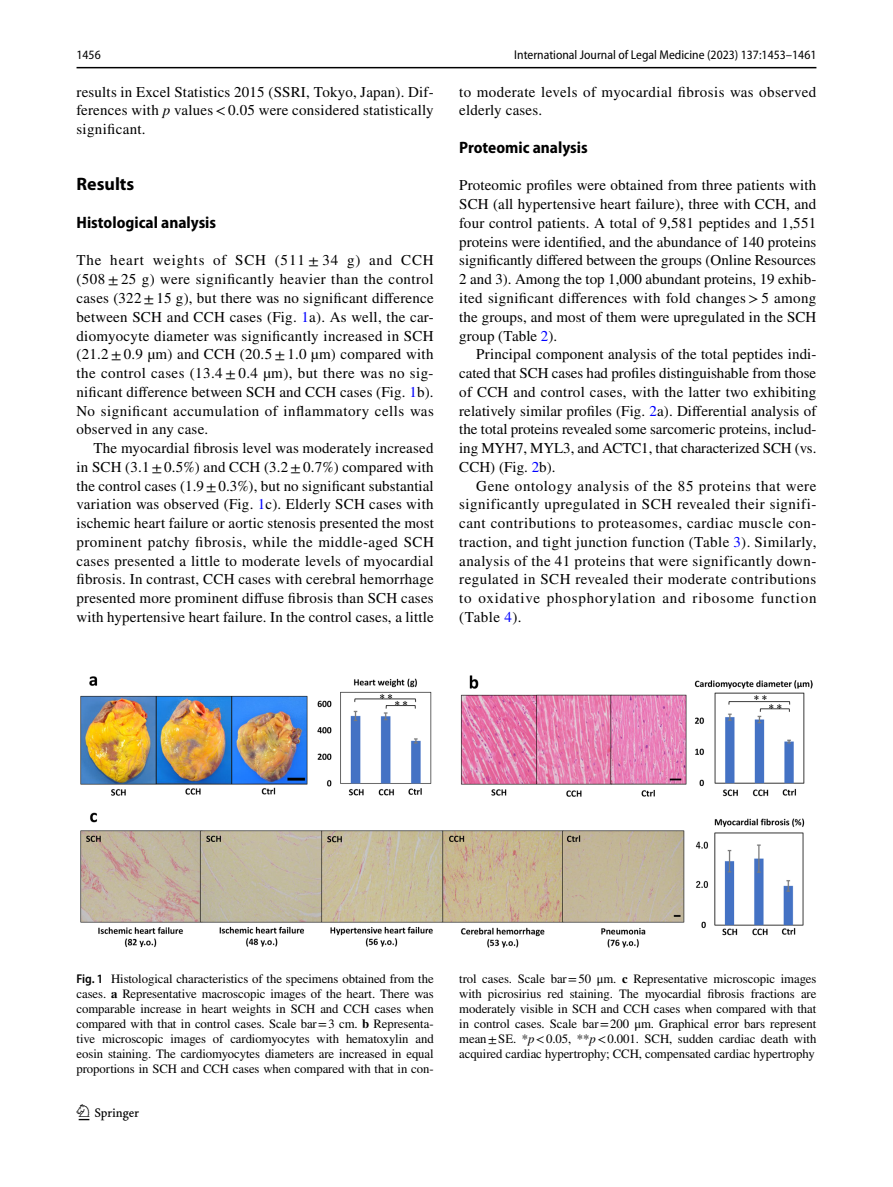
<style>
.page{position:relative;width:893px;height:1187px;background:#fff}
.page>*{position:absolute;margin:0;border:0;box-sizing:border-box;transform-origin:0 0}
.t1{font:22.5px "Springnew Regular 2";color:#000}
.t2{font:700 18px "Myriad Pro";color:#000}
.t3{font:700 semi-condensed 16.5px "Myriad Pro";color:#000}
.t4{font:15px/18.8px "STIX";letter-spacing:.015em;color:#000;text-align:justify}
.t5{font:12.75px/15px "STIX";letter-spacing:-.005em;color:#000;text-align:justify}
.t6{font:semi-condensed 12.75px "Myriad Pro";color:#000}
.s1{font-style:italic}
.s2{color:#00f}
.s3{font-family:"Myriad Pro";font-weight:600;font-stretch:semi-condensed}
.s4{font-weight:700}
</style>
<div class="page">
<hr style="left:77px;top:67px;width:739px;height:1px;background:#000">
<img style="left:81px;top:675px;width:731px;height:272px">
<p class="t6" style="left:77px;top:48px;width:26px">1456</p>
<p class="t6" style="left:514px;top:48px;width:304px">International Journal of Legal Medicine (2023) 137:1453–1461</p>
<p class="t4" style="left:77px;top:83px;width:359px">results in Excel Statistics 2015 (SSRI, Tokyo, Japan). Dif&shy;ferences with <span class="s1">p</span> values&lt;0.05 were considered statistically significant.</p>
<p class="t2" style="left:77px;top:173px;width:59px">Results</p>
<p class="t3" style="left:77px;top:213px;width:141px">Histological analysis</p>
<p class="t4" style="left:77px;top:252px;width:359px">The heart weights of SCH (511 ± 34 g) and CCH (508 ± 25 g) were significantly heavier than the control cases (322±15 g), but there was no significant difference between SCH and CCH cases (Fig. <span class="s2">1</span>a). As well, the car&shy;diomyocyte diameter was significantly increased in SCH (21.2±0.9 µm) and CCH (20.5±1.0 µm) compared with the control cases (13.4 ± 0.4 µm), but there was no sig&shy;nificant difference between SCH and CCH cases (Fig. <span class="s2">1</span>b).<br>No significant accumulation of inflammatory cells was observed in any case.</p>
<p class="t4" style="left:77px;top:439px;width:359px;text-indent:17px">The myocardial fibrosis level was moderately increased in SCH (3.1±0.5%) and CCH (3.2±0.7%) compared with the control cases (1.9±0.3%), but no significant substantial variation was observed (Fig. <span class="s2">1</span>c). Elderly SCH cases with ischemic heart failure or aortic stenosis presented the most prominent patchy fibrosis, while the middle-aged SCH cases presented a little to moderate levels of myocardial fibrosis. In contrast, CCH cases with cerebral hemorrhage presented more prominent diffuse fibrosis than SCH cases with hypertensive heart failure. In the control cases, a little</p>
<p class="t4" style="left:459px;top:83px;width:359px">to moderate levels of myocardial fibrosis was observed elderly cases.</p>
<p class="t3" style="left:459px;top:138px;width:130px">Proteomic analysis</p>
<p class="t4" style="left:459px;top:177px;width:359px">Proteomic profiles were obtained from three patients with SCH (all hypertensive heart failure), three with CCH, and four control patients. A total of 9,581 peptides and 1,551 proteins were identified, and the abundance of 140 proteins significantly differed between the groups (Online Resources 2 and 3). Among the top 1,000 abundant proteins, 19 exhib&shy;ited significant differences with fold changes &gt;5 among the groups, and most of them were upregulated in the SCH group (Table <span class="s2">2</span>).</p>
<p class="t4" style="left:459px;top:346px;width:359px;text-indent:17px">Principal component analysis of the total peptides indi&shy;cated that SCH cases had profiles distinguishable from those of CCH and control cases, with the latter two exhibiting relatively similar profiles (Fig. <span class="s2">2</span>a). Differential analysis of the total proteins revealed some sarcomeric proteins, includ&shy;ing MYH7, MYL3, and ACTC1, that characterized SCH (vs.<br>CCH) (Fig. <span class="s2">2</span>b).</p>
<p class="t4" style="left:459px;top:477px;width:359px;text-indent:17px">Gene ontology analysis of the 85 proteins that were significantly upregulated in SCH revealed their signifi&shy;cant contributions to proteasomes, cardiac muscle con&shy;traction, and tight junction function (Table <span class="s2">3</span>). Similarly, analysis of the 41 proteins that were significantly down&shy;regulated in SCH revealed their moderate contributions to oxidative phosphorylation and ribosome function (Table <span class="s2">4</span>).</p>
<p class="t5" style="left:77px;top:971px;width:359px"><span class="s3">Fig. 1</span> Histological characteristics of the specimens obtained from the cases. <span class="s4">a</span> Representative macroscopic images of the heart. There was comparable increase in heart weights in SCH and CCH cases when compared with that in control cases. Scale bar=3 cm. <span class="s4">b</span> Representa&shy;tive microscopic images of cardiomyocytes with hematoxylin and eosin staining. The cardiomyocytes diameters are increased in equal proportions in SCH and CCH cases when compared with that in con-</p>
<p class="t5" style="left:459px;top:971px;width:359px">trol cases. Scale bar=50 μm. <span class="s4">c</span> Representative microscopic images with picrosirius red staining. The myocardial fibrosis fractions are moderately visible in SCH and CCH cases when compared with that in control cases. Scale bar=200 μm. Graphical error bars represent mean±SE. *<span class="s1">p</span>&lt;0.05, **<span class="s1">p</span>&lt;0.001. SCH, sudden cardiac death with acquired cardiac hypertrophy; CCH, compensated cardiac hypertrophy</p>
<h1 class="t1" style="left:79px;top:1104px;width:62px">1 3</h1>
</div>
